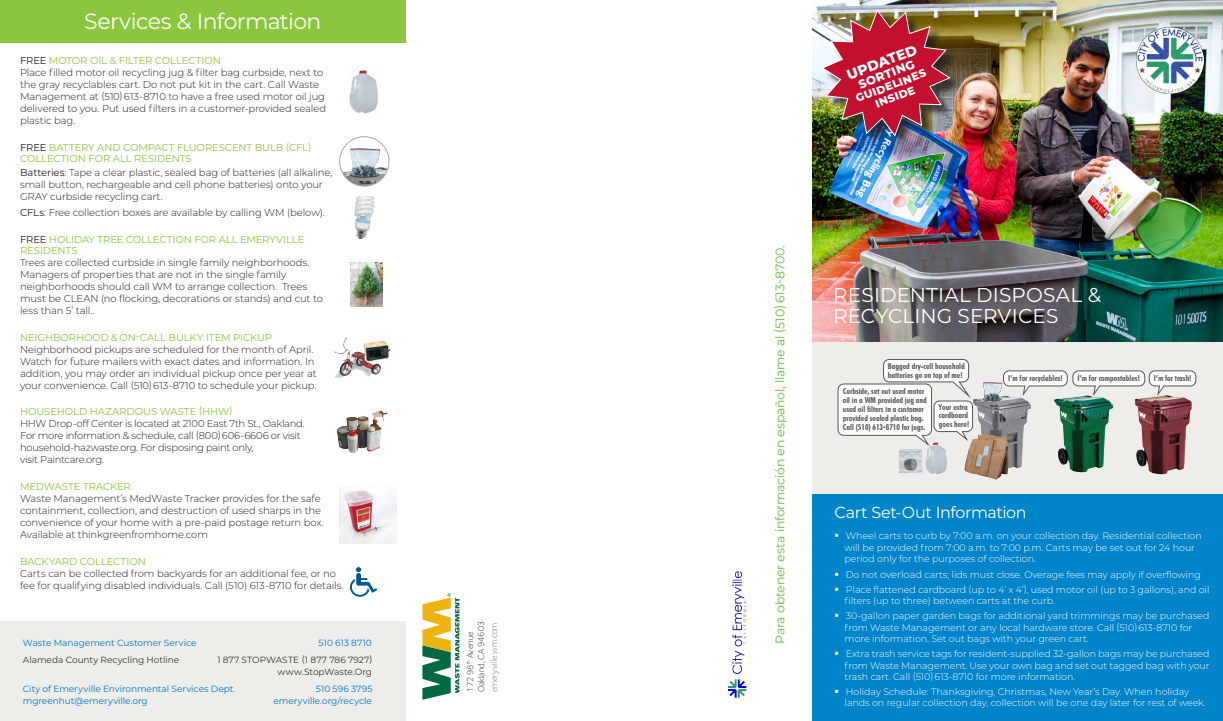
<style>
.page{position:relative;width:1223px;height:721px;background:#fff}
.page>*{position:absolute;margin:0;border:0;box-sizing:border-box;transform-origin:0 0}
.Sidebar_Headline{font:22px "Montserrat";letter-spacing:-.03em;color:#fff}
.HEADER_1{font:20px/21px "Montserrat";letter-spacing:.01em;color:#fff}
.Sidebar_Headline-2{font:16px "Montserrat";letter-spacing:-.025em;color:#fff}
.HEADER_1-2{font:800 14px "Montserrat";color:#fff}
.Panel_Text{font:12.5px "Montserrat";letter-spacing:-.02em;color:#68bc45}
.HEADER_1-3{font:800 12px "Montserrat";color:#fff}
.HEADER_1-4{font:800 11px/12px "Montserrat";color:#fff;text-align:center}
.Value_Services_Text{font:300 10px/12px "Montserrat";letter-spacing:-.015em;color:#231f20}
.Value_Services_heade{font:10px/11px "Montserrat";letter-spacing:-.005em;color:#8bc63e}
.Value_Services_Text-2{font:10px/11px "Montserrat";letter-spacing:-.005em;color:#8bc63e}
.t1{font:300 9.5px/11.4px "Montserrat";letter-spacing:-.005em;color:#fff}
.Contact_Numbers{font:9px "Montserrat";letter-spacing:-.005em;color:#0079c2}
.Contact_Numbers-2{font:9px/12px "Montserrat";letter-spacing:-.005em;color:#36372e;text-align:right}
.WM_address{font:300 9px/10.8px "Foundry Sterling";color:#231f20}
.WM_address-2{font:300 9px "Foundry Sterling";color:#717074}
.t2{font:700 condensed 8.1px/9.2px "Futura BT";color:#58595b}
.s1{color:#231f20}
.s2{font-weight:400}
.s3{font-size:10px}
</style>
<div class="page">
<div style="left:813px;top:341px;width:410px;height:156px;background:#eeedea"></div>
<div style="left:0;top:621px;width:405px;height:100px;background:#eeedea"></div>
<img style="left:974px;top:397px;width:56px;height:71px">
<img style="left:1135px;top:397px;width:57px;height:78px">
<img style="left:925px;top:447px;width:22px;height:27px">
<svg style="left:1003px;top:370px;width:194px;height:27px"></svg>
<svg style="left:837px;top:358px;width:136px;height:89px"></svg>
<img style="left:899px;top:449px;width:24px;height:24px">
<img style="left:964px;top:433px;width:45px;height:47px">
<img style="left:1053px;top:394px;width:61px;height:78px">
<img style="left:976px;top:379px;width:32px;height:22px">
<img style="left:813px;top:0;width:410px;height:341px">
<div style="left:813px;top:494px;width:410px;height:227px;background:#0085cb"></div>
<div style="left:0;top:0;width:405px;height:43px;background:#8bc63e"></div>
<img style="left:354px;top:196px;width:21px;height:43px">
<svg style="left:349px;top:567px;width:28px;height:30px"></svg>
<img style="left:350px;top:262px;width:32px;height:45px">
<img style="left:337px;top:411px;width:51px;height:42px">
<img style="left:335px;top:337px;width:35px;height:41px">
<img style="left:1137px;top:27px;width:66px;height:67px">
<img style="left:727px;top:571px;width:20px;height:127px">
<svg style="left:422px;top:593px;width:37px;height:106px"></svg>
<img style="left:339px;top:489px;width:57px;height:55px">
<img style="left:349px;top:71px;width:29px;height:42px">
<img style="left:345px;top:178px;width:38px;height:8px">
<img style="left:341px;top:143px;width:48px;height:35px">
<div style="left:339px;top:136px;width:50px;height:50px;border:1px solid #a8a9ad;border-radius:50%"></div>
<div style="left:824px;top:12px;width:138px;height:136px;background:#231f20;opacity:.75"></div>
<img style="left:820px;top:8px;width:132px;height:130px">
<p class="Sidebar_Headline" style="left:84px;top:6px;width:239px">Services &amp; Information</p>
<p class="Value_Services_heade" style="left:20px;top:55px;width:202px"><span class="s1">FREE</span> MOTOR OIL &amp; FILTER COLLECTION</p>
<p class="Value_Services_Text" style="left:20px;top:66px;width:308px">Place filled motor oil recycling jug &amp; filter bag curbside, next to the gray recyclables cart. Do not put kit in the cart. Call Waste Management at (510) 613-8710 to have a free used motor oil jug delivered to you. Put used filters in a customer-provided sealed plastic bag.</p>
<p class="Value_Services_Text-2" style="left:20px;top:141px;width:293px"><span class="s1">FREE</span> BATTERY AND COMPACT FLUORESCENT BULB (CFL)<br>COLLECTION FOR ALL RESIDENTS</p>
<p class="Value_Services_Text" style="left:20px;top:166px;width:314px"><span class="s2">Batteries</span>: Tape a clear plastic, sealed bag of batteries (all alkaline, small button, rechargeable and cell phone batteries) onto your<br>GRAY curbside recycling cart.</p>
<p class="Value_Services_Text" style="left:20px;top:206px;width:306px"><span class="s2">CFLs</span>: Free collection boxes are available by calling WM (below).</p>
<p class="Value_Services_heade" style="left:20px;top:233px;width:286px"><span class="s1">FREE</span> HOLIDAY TREE COLLECTION FOR ALL EMERYVILLE<br>RESIDENTS</p>
<p class="Value_Services_Text" style="left:20px;top:256px;width:304px">Trees are collected curbside in single family neighborhoods.<br>Managers of properties that are not in the single family neighborhoods should call WM to arrange collection. Trees must be CLEAN (no flocking, decorations or stands) and cut to less than 5’ tall..</p>
<p class="Value_Services_heade" style="left:20px;top:331px;width:254px">NEIGHBORHOOD &amp; ON-CALL BULKY ITEM PICKUP</p>
<p class="Value_Services_Text" style="left:20px;top:343px;width:298px">Neighborhood pickups are scheduled for the month of April.<br>Watch for future mailers with exact dates and information. In addition, you may order an individual pickup once per year at your convenience. Call (510) 613-8710 to schedule your pickup.</p>
<p class="Value_Services_heade" style="left:20px;top:406px;width:214px">HOUSEHOLD HAZARDOUS WASTE (HHW)</p>
<p class="Value_Services_Text" style="left:20px;top:417px;width:286px">HHW Drop-off Center is located at 2100 East 7th St., Oakland.<br>For more information &amp; schedule, call (800) 606-6606 or visit household-hazwaste.org. For disposing paint only,<br>visit Paintcare.org.</p>
<p class="Value_Services_heade" style="left:20px;top:480px;width:112px">MEDWASTE TRACKER</p>
<p class="Value_Services_Text" style="left:20px;top:492px;width:305px">Waste Management’s MedWaste Tracker provides for the safe containment, collection, and destruction of used sharps in the convenience of your home with a pre-paid postage return box.<br>Available at thinkgreenfromhome.com</p>
<p class="Value_Services_heade" style="left:20px;top:555px;width:127px">BACKYARD COLLECTION</p>
<p class="Value_Services_Text" style="left:20px;top:567px;width:325px">Carts can be collected from backyards for an additional fee, or no fee for qualifying disabled individuals. Call (510) 613-8710 for details.</p>
<p class="Contact_Numbers" style="left:23px;top:636px;width:175px">Waste Management Customer Service</p>
<p class="Contact_Numbers" style="left:319px;top:636px;width:55px">510 613 8710</p>
<p class="Contact_Numbers-2" style="left:23px;top:653px;width:158px">Alameda County Recycling Hotline</p>
<p class="Contact_Numbers-2" style="left:217px;top:653px;width:157px">1 877 STOPWASTE (1 877 786 7927) www.StopWaste.Org</p>
<p class="Contact_Numbers" style="left:23px;top:682px;width:214px">City of Emeryville Environmental Services Dept.</p>
<p class="Contact_Numbers" style="left:316px;top:682px;width:58px">510 596 3795</p>
<p class="Contact_Numbers" style="left:23px;top:694px;width:126px">mgreenhut@emeryville.org</p>
<p class="Contact_Numbers" style="left:273px;top:694px;width:100px">emeryville.org/recycle</p>
<p class="WM_address" style="left:465px;top:692px;width:73px;rotate:-90deg">172 98<sup>th</sup> Avenue<br>Oakland, CA 94603</p>
<p class="WM_address-2" style="left:489px;top:692px;width:71px;rotate:-90deg">emeryville.wm.com</p>
<p class="HEADER_1-2" style="left:844px;top:66px;width:76px;rotate:-21deg">UPDATED</p>
<p class="HEADER_1-3" style="left:856px;top:76px;width:61px;rotate:-21deg">SORTING</p>
<p class="HEADER_1-4" style="left:854px;top:93px;width:76px;rotate:-21deg">GUIDELINES<br>INSIDE</p>
<p class="Panel_Text" style="left:772px;top:644px;width:400px;rotate:-90deg">Para obtener esta información en español, llame al (510) 613-8700.</p>
<p class="HEADER_1" style="left:833px;top:284px;width:269px">RESIDENTIAL DISPOSAL &amp;<br>RECYCLING SERVICES</p>
<p class="t2" style="left:888px;top:361px;width:79px">Bagged dry-cell household batteries go on top of me!</p>
<p class="t2" style="left:939px;top:403px;width:32px;line-height:8.1px">Your extra cardboard goes here!</p>
<p class="t2" style="left:843px;top:386px;width:86px">Curbside, set out used motor oil in a WM provided jug and used oil filters in a customer provided sealed plastic bag.<br>Call (510) 613-8710 for jugs.</p>
<p class="t2" style="left:1008px;top:373px;width:56px">I’m for recyclables!</p>
<p class="t2" style="left:1078px;top:373px;width:64px">I’m for compostables!</p>
<p class="t2" style="left:1154px;top:373px;width:39px">I’m for trash!</p>
<p class="Sidebar_Headline-2" style="left:834px;top:501px;width:194px">Cart Set-Out Information</p>
<p class="t1" style="left:845px;top:530px;width:359px">Wheel carts to curb by 7:00 a.m. on your collection day. Residential collection will be provided from 7:00 a.m. to 7:00 p.m. Carts may be set out for 24 hour period only for the purposes of collection.</p>
<p class="t1" style="left:846px;top:568px;width:357px">Do not <span class="s3">overload</span> carts; lids must close. Overage fees may apply if overflowing</p>
<p class="t1" style="left:845px;top:583px;width:366px">Place flattened cardboard (up to 4’ x 4’), used motor oil (up to 3 gallons), and oil filters (up to three) between carts at the curb.</p>
<p class="t1" style="left:845px;top:610px;width:366px">30-gallon paper garden bags for additional yard trimmings may be purchased from Waste Management or any local hardware store. Call (510) 613-8710 for more information. Set out bags with your green cart.</p>
<p class="t1" style="left:845px;top:647px;width:367px;text-align:justify">Extra trash service tags for resident-supplied 32-gallon bags may be purchased from Waste Management. Use your own bag and set out tagged bag with your trash cart. Call (510) 613-8710 for more information.</p>
<p class="t1" style="left:845px;top:685px;width:363px">Holiday Schedule: Thanksgiving, Christmas, New Year’s Day. When holiday lands on regular collection day, collection will be one day later for rest of week.</p>
</div>
